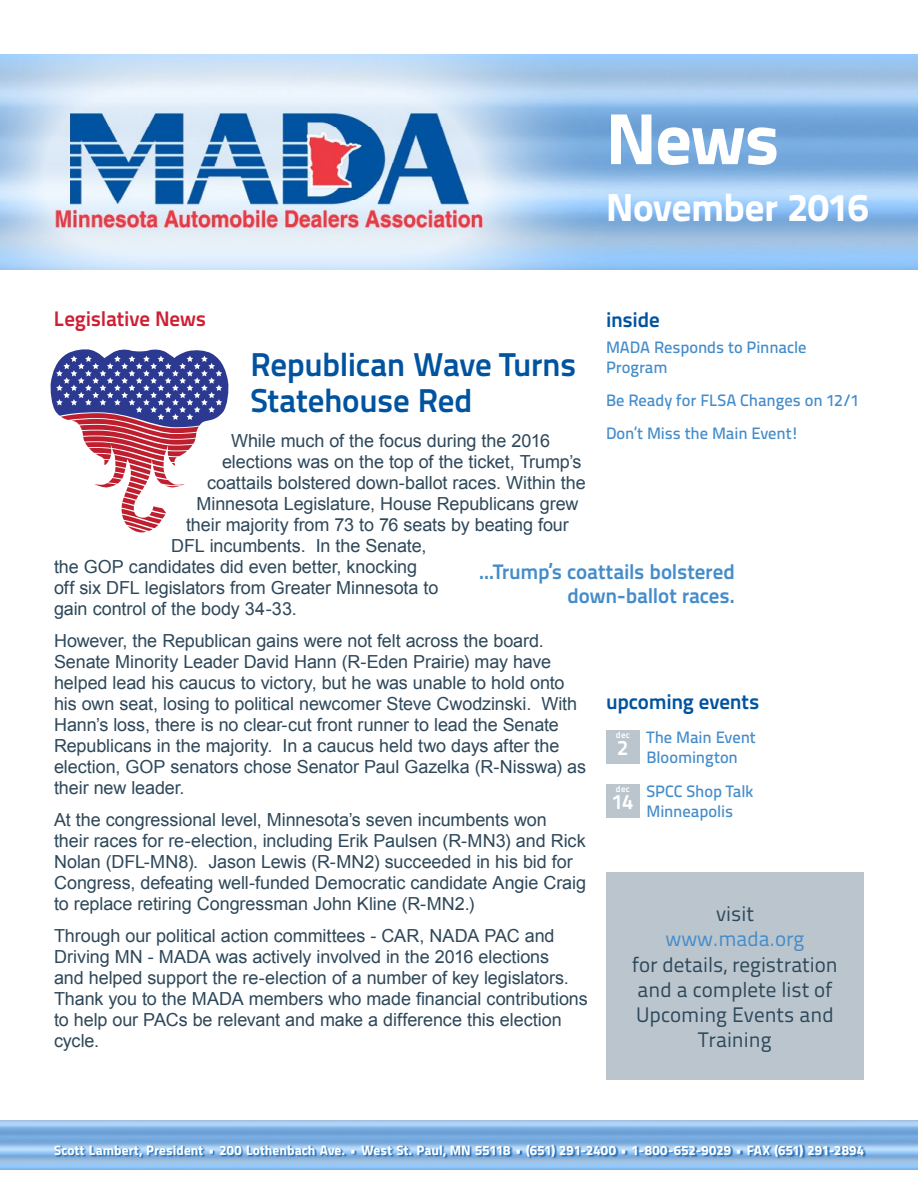
<style>
.page{position:relative;width:918px;height:1188px;background:#fff}
.page>*{position:absolute;margin:0;border:0;box-sizing:border-box;transform-origin:0 0}
.t1{font:800 72px "Titillium Text 22 L";color:#fff}
.t2{font:800 39px "Titillium Text 22 L";letter-spacing:-.01em;color:#fff}
.t3{font:700 33px/36px "Titillium Text 22 L";letter-spacing:-.01em;color:#00539f}
.t4{font:21px/25.2px "Titillium Text 22 L";color:#2e485a;text-align:center}
.t5{font:700 21px/24px "Titillium Text 22 L";letter-spacing:-.01em;color:#448cca;text-align:right}
.t6{font:700 21px "Titillium Text 22 L";letter-spacing:-.01em;color:#00539f}
.t7{font:700 21px "Titillium Text 22 L";letter-spacing:-.005em;color:#ce2035}
.t8{font:21px "Titillium Text 22 L";color:#448cca}
.t9{font:700 21px "Titillium Text 22 L";color:#fff}
.t10{font:18px/21px "Arial";letter-spacing:-.005em;color:#2e485a}
.t11{font:500 16.5px/20.2px "Titillium Text 22 L";letter-spacing:-.005em;color:#448cca}
.t12{font:800 13.5px "Titillium Text 22 L";letter-spacing:.01em;color:#fff}
.t13{font:700 9px "Titillium Text 22 L";letter-spacing:.025em;color:#fff}
</style>
<div class="page">
<div style="left:606px;top:784px;width:34px;height:34px;background:#bac5cd"></div>
<img style="left:0;top:54px;width:918px;height:216px">
<div style="left:55px;top:1145px;width:811px;height:14px;background:#00539f;opacity:.75"></div>
<div style="left:606px;top:873px;width:258px;height:207px;background:#bac5cd"></div>
<div style="left:606px;top:730px;width:34px;height:34px;background:#bac5cd"></div>
<svg style="left:50px;top:349px;width:179px;height:183px"></svg>
<h1 class="t1" style="left:606px;top:82px;width:175px">News</h1>
<h2 class="t2" style="left:606px;top:177px;width:264px">November 2016</h2>
<p class="t7" style="left:54px;top:303px;width:154px">Legislative News</p>
<p class="t6" style="left:606px;top:304px;width:55px">inside</p>
<p class="t11" style="left:606px;top:337px;width:202px;line-height:19.5px">MADA Responds to Pinnacle<br>Program</p>
<p class="t11" style="left:606px;top:383px;width:255px;line-height:33px">Be Ready for FLSA Changes on 12/1<br>Don’t Miss the Main Event!</p>
<h3 class="t3" style="left:250px;top:344px;width:328px">Republican Wave Turns<br>Statehouse Red</h3>
<p class="t10" style="left:231px;top:431px;width:321px">While much of the focus during the 2016</p>
<p class="t10" style="left:222px;top:452px;width:361px">elections was on the top of the ticket, Trump’s</p>
<p class="t10" style="left:207px;top:473px;width:380px">coattails bolstered down-ballot races. Within the</p>
<p class="t10" style="left:197px;top:494px;width:383px">Minnesota Legislature, House Republicans grew</p>
<p class="t10" style="left:186px;top:515px;width:384px">their majority from 73 to 76 seats by beating four</p>
<p class="t10" style="left:171px;top:536px;width:257px">DFL incumbents. In the Senate,</p>
<p class="t10" style="left:54px;top:557px;width:365px">the GOP candidates did even better, knocking</p>
<p class="t10" style="left:54px;top:578px;width:386px">off six DFL legislators from Greater Minnesota to</p>
<p class="t10" style="left:54px;top:599px;width:244px">gain control of the body 34-33.</p>
<p class="t10" style="left:54px;top:630px;width:534px">However, the Republican gains were not felt across the board.<br>Senate Minority Leader David Hann (R-Eden Prairie) may have helped lead his caucus to victory, but he was unable to hold onto his own seat, losing to political newcomer Steve Cwodzinski. With Hann’s loss, there is no clear-cut front runner to lead the Senate Republicans in the majority. In a caucus held two days after the election, GOP senators chose Senator Paul Gazelka (R-Nisswa) as their new leader.</p>
<p class="t10" style="left:54px;top:809px;width:534px">At the congressional level, Minnesota’s seven incumbents won<br>their races for re-election, including Erik Paulsen (R-MN3) and Rick Nolan (DFL-MN8). Jason Lewis (R-MN2) succeeded in his bid for Congress, defeating well-funded Democratic candidate Angie Craig to replace retiring Congressman John Kline (R-MN2.)</p>
<p class="t10" style="left:54px;top:925px;width:535px">Through our political action committees - CAR, NADA PAC and Driving MN - MADA was actively involved in the 2016 elections<br>and helped support the re-election of a number of key legislators.<br>Thank you to the MADA members who made financial contributions to help our PACs be relevant and make a difference this election cycle.</p>
<p class="t5" style="left:479px;top:558px;width:257px">...Trump’s coattails bolstered down-ballot races.</p>
<p class="t6" style="left:606px;top:686px;width:155px">upcoming events</p>
<p class="t9" style="left:617px;top:731px;width:13px">2</p>
<p class="t11" style="left:646px;top:726px;width:111px">The Main Event<br>Bloomington</p>
<p class="t11" style="left:646px;top:780px;width:109px">SPCC Shop Talk<br>Minneapolis</p>
<p class="t13" style="left:616px;top:728px;width:15px">dec</p>
<p class="t13" style="left:616px;top:782px;width:15px">dec</p>
<p class="t9" style="left:612px;top:786px;width:23px">14</p>
<p class="t4" style="left:716px;top:900px;width:39px">visit</p>
<p class="t8" style="left:665px;top:923px;width:141px">www.mada.org</p>
<p class="t4" style="left:632px;top:951px;width:207px">for details, registration and a complete list of<br>Upcoming Events and<br>Training</p>
<p class="t12" style="left:54px;top:1139px;width:811px">Scott Lambert, President • 200 Lothenbach Ave. • West St. Paul, MN 55118 • (651) 291-2400 • 1-800-652-9029 • FAX (651) 291-2894</p>
</div>
